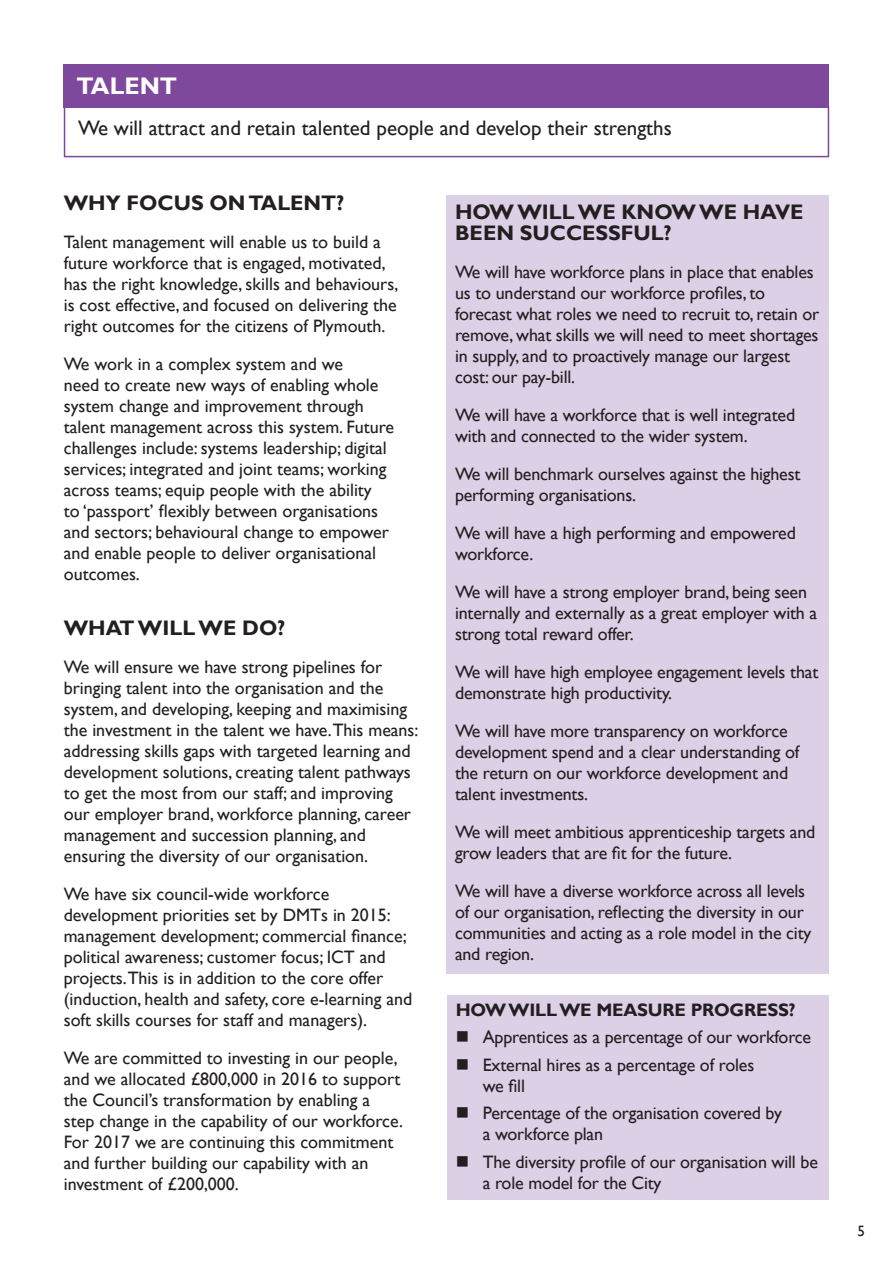
<style>
.page{position:relative;width:893px;height:1263px;background:#fff}
.page>*{position:absolute;margin:0;border:0;box-sizing:border-box;transform-origin:0 0}
.Main{font:700 24px "Gill Sans";color:#fff}
._14pt_header{font:700 21px/21px "Gill Sans";color:#231f20}
.Main-2{font:21px "Gill Sans";color:#231f20}
.Main-3{font:18px/21px "Gill Sans";color:#231f20}
._12pt_Header{font:700 18px "Gill Sans";letter-spacing:-.01em;color:#231f20}
.t1{font:15px "Gill Sans";color:#231f20}
</style>
<div class="page">
<div style="left:64px;top:64px;width:765px;height:44px;background:#7e489c"></div>
<div style="left:64px;top:106px;width:765px;height:51px;border:2px solid #7e489c"></div>
<div style="left:446px;top:196px;width:383px;height:778px;background:#dbd0e6"></div>
<div style="left:447px;top:995px;width:382px;height:204px;background:#dbd0e6"></div>
<p class="Main" style="left:77px;top:71px;width:102px">TALENT</p>
<p class="Main-2" style="left:78px;top:116px;width:595px">We will attract and retain talented people and develop their strengths</p>
<p class="_14pt_header" style="left:64px;top:193px;width:282px">WHY FOCUS ON TALENT?</p>
<p class="Main-3" style="left:64px;top:232px;width:336px">Talent management will enable us to build a future workforce that is engaged, motivated, has the right knowledge, skills and behaviours, is cost effective, and focused on delivering the right outcomes for the citizens of Plymouth.</p>
<p class="Main-3" style="left:64px;top:354px;width:332px">We work in a complex system and we<br>need to create new ways of enabling whole system change and improvement through talent management across this system. Future challenges include: systems leadership; digital services; integrated and joint teams; working across teams; equip people with the ability<br>to ‘passport’ flexibly between organisations and sectors; behavioural change to empower and enable people to deliver organisational outcomes.</p>
<p class="_14pt_header" style="left:64px;top:618px;width:223px">WHAT WILL WE DO?</p>
<p class="Main-3" style="left:64px;top:657px;width:356px">We will ensure we have strong pipelines for bringing talent into the organisation and the system, and developing, keeping and maximising the investment in the talent we have.This means: addressing skills gaps with targeted learning and development solutions, creating talent pathways to get the most from our staff; and improving our employer brand, workforce planning, career management and succession planning, and ensuring the diversity of our organisation.</p>
<p class="Main-3" style="left:64px;top:884px;width:350px">We have six council-wide workforce development priorities set by DMTs in 2015: management development; commercial finance; political awareness; customer focus; ICT and projects.This is in addition to the core offer (induction, health and safety, core e-learning and soft skills courses for staff and managers).</p>
<p class="Main-3" style="left:64px;top:1048px;width:341px">We are committed to investing in our people, and we allocated £800,000 in 2016 to support the Council’s transformation by enabling a step change in the capability of our workforce.<br>For 2017 we are continuing this commitment and further building our capability with an investment of £200,000.</p>
<p class="_14pt_header" style="left:455px;top:202px;width:350px">HOW WILL WE KNOW WE HAVE<br>BEEN SUCCESSFUL?</p>
<p class="Main-3" style="left:455px;top:261px;width:366px">We will have workforce plans in place that enables us to understand our workforce profiles, to forecast what roles we need to recruit to, retain or remove, what skills we will need to meet shortages in supply, and to proactively manage our largest cost: our pay-bill.</p>
<p class="Main-3" style="left:455px;top:404px;width:342px">We will have a workforce that is well integrated with and connected to the wider system.</p>
<p class="Main-3" style="left:455px;top:463px;width:347px">We will benchmark ourselves against the highest performing organisations.</p>
<p class="Main-3" style="left:455px;top:522px;width:342px">We will have a high performing and empowered workforce.</p>
<p class="Main-3" style="left:455px;top:581px;width:364px">We will have a strong employer brand, being seen internally and externally as a great employer with a strong total reward offer.</p>
<p class="Main-3" style="left:455px;top:661px;width:365px">We will have high employee engagement levels that demonstrate high productivity.</p>
<p class="Main-3" style="left:455px;top:720px;width:346px">We will have more transparency on workforce development spend and a clear understanding of the return on our workforce development and talent investments.</p>
<p class="Main-3" style="left:455px;top:821px;width:362px">We will meet ambitious apprenticeship targets and grow leaders that are fit for the future.</p>
<p class="Main-3" style="left:455px;top:880px;width:358px">We will have a diverse workforce across all levels of our organisation, reflecting the diversity in our communities and acting as a role model in the city and region.</p>
<p class="_12pt_Header" style="left:456px;top:999px;width:341px">HOW WILL WE MEASURE PROGRESS?</p>
<p class="Main-3" style="left:483px;top:1027px;width:330px">Apprentices as a percentage of our workforce</p>
<p class="Main-3" style="left:483px;top:1054px;width:273px">External hires as a percentage of roles we fill</p>
<p class="Main-3" style="left:483px;top:1103px;width:301px">Percentage of the organisation covered by a workforce plan</p>
<p class="Main-3" style="left:483px;top:1151px;width:337px">The diversity profile of our organisation will be a role model for the City</p>
<p class="t1" style="left:857px;top:1222px;width:9px">5</p>
</div>
